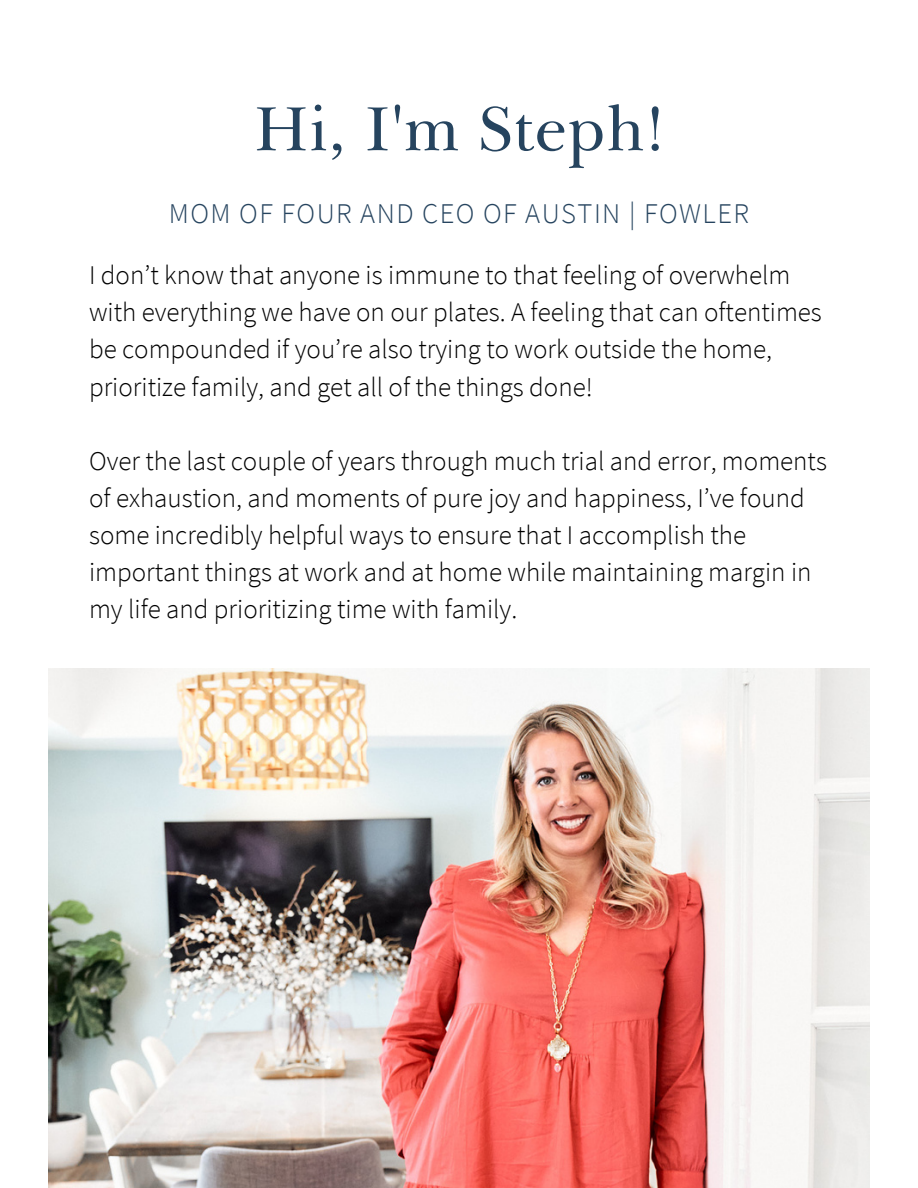
<style>
.page{position:relative;width:918px;height:1188px;background:#fff}
.page>*{position:absolute;margin:0;border:0;box-sizing:border-box;transform-origin:0 0}
.t1{font:64.2px "Baskerville BT";letter-spacing:.005em;color:#26445f}
.t2{font:300 28.5px "Source Sans Pro";letter-spacing:.05em;color:#26445f}
.t3{font:300 27px/37.2px "Source Sans Pro";color:#000}
</style>
<div class="page">
<img style="left:49px;top:669px;width:821px;height:519px">
<h1 class="t1" style="left:253px;top:89px;width:413px">Hi, I'm Steph!</h1>
<p class="t2" style="left:169px;top:195px;width:582px">MOM OF FOUR AND CEO OF AUSTIN | FOWLER</p>
<p class="t3" style="left:89px;top:256px;width:734px">I don’t know that anyone is immune to that feeling of overwhelm with everything we have on our plates. A feeling that can oftentimes be compounded if you’re also trying to work outside the home, prioritize family, and get all of the things done!</p>
<p class="t3" style="left:89px;top:442px;width:739px">Over the last couple of years through much trial and error, moments of exhaustion, and moments of pure joy and happiness, I’ve found some incredibly helpful ways to ensure that I accomplish the important things at work and at home while maintaining margin in my life and prioritizing time with family.</p>
</div>
